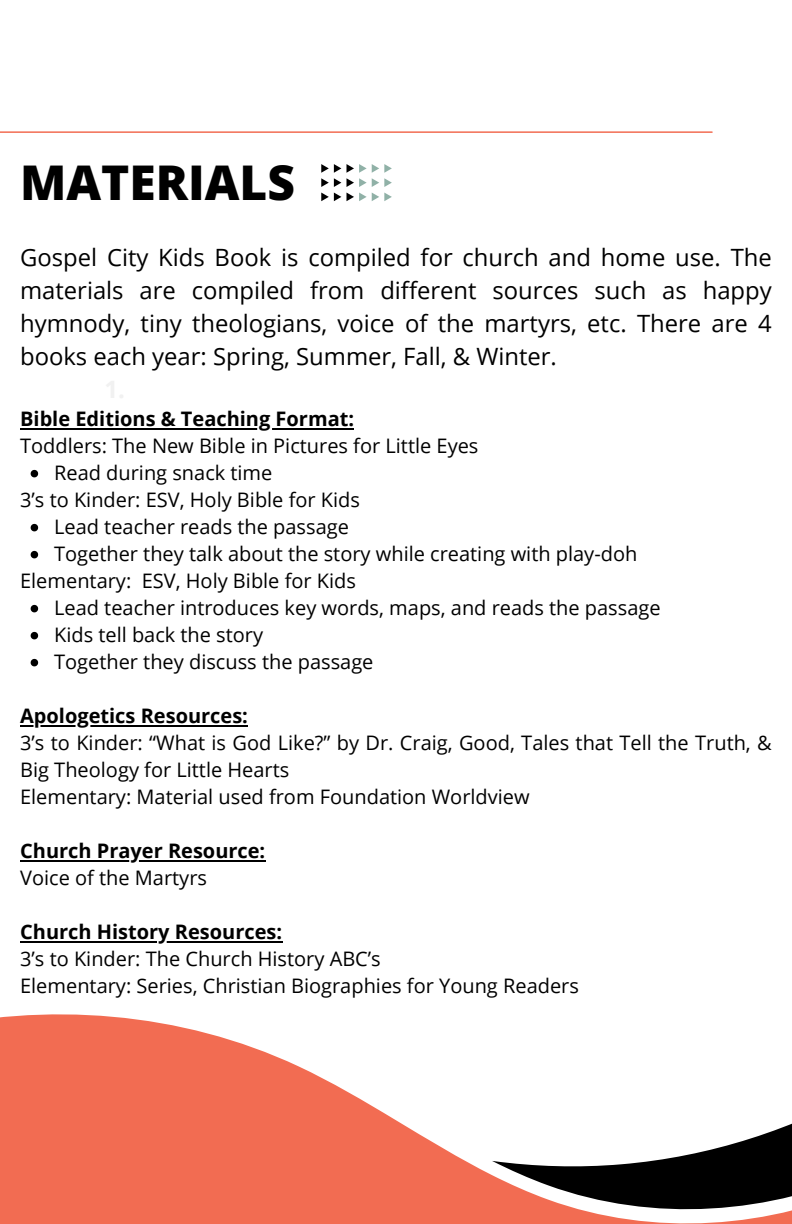
<style>
.page{position:relative;width:792px;height:1224px;background:#fff}
.page>*{position:absolute;margin:0;border:0;box-sizing:border-box;transform-origin:0 0}
.t1{font:800 47.8px "Open Sans";color:#000}
.t2{font:23.8px/33px "Open Sans";color:#000;text-align:justify}
.t3{font:20px/27px "Open Sans";color:#000}
.t4{font:700 20px "Open Sans";color:#000}
</style>
<div class="page">
<hr style="left:0;top:131px;width:712px;height:2px;background:#f26c52">
<svg style="left:0;top:1014px;width:792px;height:210px;fill:#f26c52"></svg>
<svg style="left:492px;top:1085px;width:300px;height:138px"></svg>
<svg style="left:321px;top:164px;width:71px;height:37px"></svg>
<hr style="left:20px;top:428px;width:334px;height:1px;background:#000">
<svg style="left:31px;top:470px;width:7px;height:7px"></svg>
<svg style="left:31px;top:524px;width:7px;height:7px"></svg>
<svg style="left:31px;top:551px;width:7px;height:7px"></svg>
<svg style="left:31px;top:605px;width:7px;height:7px"></svg>
<svg style="left:31px;top:632px;width:7px;height:7px"></svg>
<svg style="left:31px;top:659px;width:7px;height:7px"></svg>
<hr style="left:20px;top:725px;width:228px;height:1px;background:#000">
<hr style="left:20px;top:860px;width:245px;height:1px;background:#000">
<hr style="left:20px;top:941px;width:262px;height:1px;background:#000">
<p class="t1" style="left:20px;top:149px;width:276px">MATERIALS</p>
<p class="t2" style="left:20px;top:240px;width:753px">Gospel City Kids Book is compiled for church and home use. The materials are compiled from different sources such as happy hymnody, tiny theologians, voice of the martyrs, etc. There are 4 books each year: Spring, Summer, Fall, &amp; Winter.</p>
<p class="t4" style="left:20px;top:405px;width:335px">Bible Editions &amp; Teaching Format:</p>
<p class="t3" style="left:20px;top:432px;width:460px">Toddlers: The New Bible in Pictures for Little Eyes</p>
<p class="t3" style="left:54px;top:459px;width:220px">Read during snack time</p>
<p class="t3" style="left:20px;top:486px;width:341px">3’s to Kinder: ESV, Holy Bible for Kids</p>
<p class="t3" style="left:54px;top:513px;width:296px">Lead teacher reads the passage</p>
<p class="t3" style="left:54px;top:540px;width:585px">Together they talk about the story while creating with play-doh</p>
<p class="t3" style="left:20px;top:567px;width:337px">Elementary: ESV, Holy Bible for Kids</p>
<p class="t3" style="left:54px;top:594px;width:608px">Lead teacher introduces key words, maps, and reads the passage</p>
<p class="t3" style="left:54px;top:621px;width:211px">Kids tell back the story</p>
<p class="t3" style="left:54px;top:648px;width:321px">Together they discuss the passage</p>
<p class="t4" style="left:20px;top:702px;width:229px">Apologetics Resources:</p>
<p class="t3" style="left:20px;top:729px;width:753px">3’s to Kinder: “What is God Like?” by Dr. Craig, Good, Tales that Tell the Truth, &amp;<br>Big Theology for Little Hearts</p>
<p class="t3" style="left:20px;top:783px;width:511px">Elementary: Material used from Foundation Worldview</p>
<p class="t4" style="left:20px;top:837px;width:247px">Church Prayer Resource:</p>
<p class="t3" style="left:20px;top:864px;width:188px">Voice of the Martyrs</p>
<p class="t4" style="left:20px;top:918px;width:264px">Church History Resources:</p>
<p class="t3" style="left:20px;top:945px;width:362px">3’s to Kinder: The Church History ABC’s</p>
<p class="t3" style="left:20px;top:972px;width:560px">Elementary: Series, Christian Biographies for Young Readers</p>
</div>
